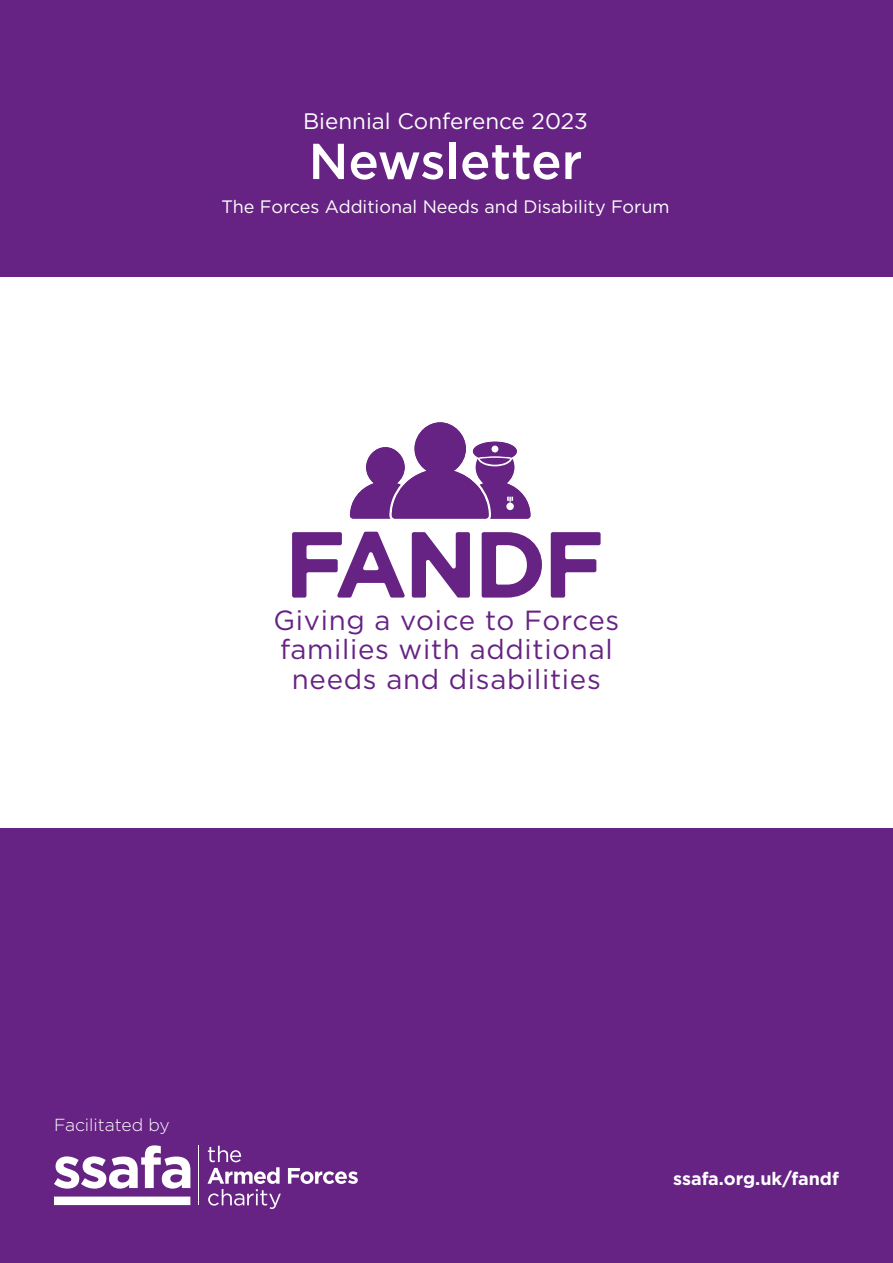
<style>
.page{position:relative;width:893px;height:1263px;background:#fff}
.page>*{position:absolute;margin:0;border:0;box-sizing:border-box;transform-origin:0 0}
.t1{font:500 50.4px "Gotham";color:#fff}
.t2{font:27.75px/29.2px "Gotham";letter-spacing:.025em;color:#662383;text-align:center}
.t3{font:22.35px "Gotham";color:#fff}
.t4{font:18px "Gotham";color:#fff}
.t5{font:700 18px "Gotham";color:#fff}
.t6{font:300 17.4px "Gotham";color:#fff}
</style>
<div class="page">
<div style="left:0;top:0;width:893px;height:276px;background:#662383"></div>
<div style="left:0;top:828px;width:893px;height:435px;background:#662383"></div>
<svg style="left:292px;top:532px;width:113px;height:66px"></svg>
<svg style="left:412px;top:532px;width:58px;height:66px"></svg>
<svg style="left:482px;top:532px;width:60px;height:66px"></svg>
<svg style="left:551px;top:532px;width:50px;height:66px"></svg>
<svg style="left:349px;top:422px;width:182px;height:97px"></svg>
<svg style="left:288px;top:1168px;width:70px;height:16px"></svg>
<svg style="left:207px;top:1146px;width:74px;height:63px"></svg>
<hr style="left:199px;top:1145px;width:1px;height:60px;background:#fff">
<svg style="left:54px;top:1145px;width:136px;height:43px"></svg>
<svg style="left:54px;top:1196px;width:136px;height:9px"></svg>
<p class="t3" style="left:303px;top:106px;width:286px">Biennial Conference 2023</p>
<h1 class="t1" style="left:309px;top:128px;width:275px">Newsletter</h1>
<p class="t4" style="left:221px;top:195px;width:450px">The Forces Additional Needs and Disability Forum</p>
<p class="t2" style="left:273px;top:605px;width:347px">Giving a voice to Forces families with additional needs and disabilities</p>
<p class="t6" style="left:54px;top:1114px;width:117px">Facilitated by</p>
<p class="t5" style="left:673px;top:1166px;width:167px">ssafa.org.uk/fandf</p>
</div>
